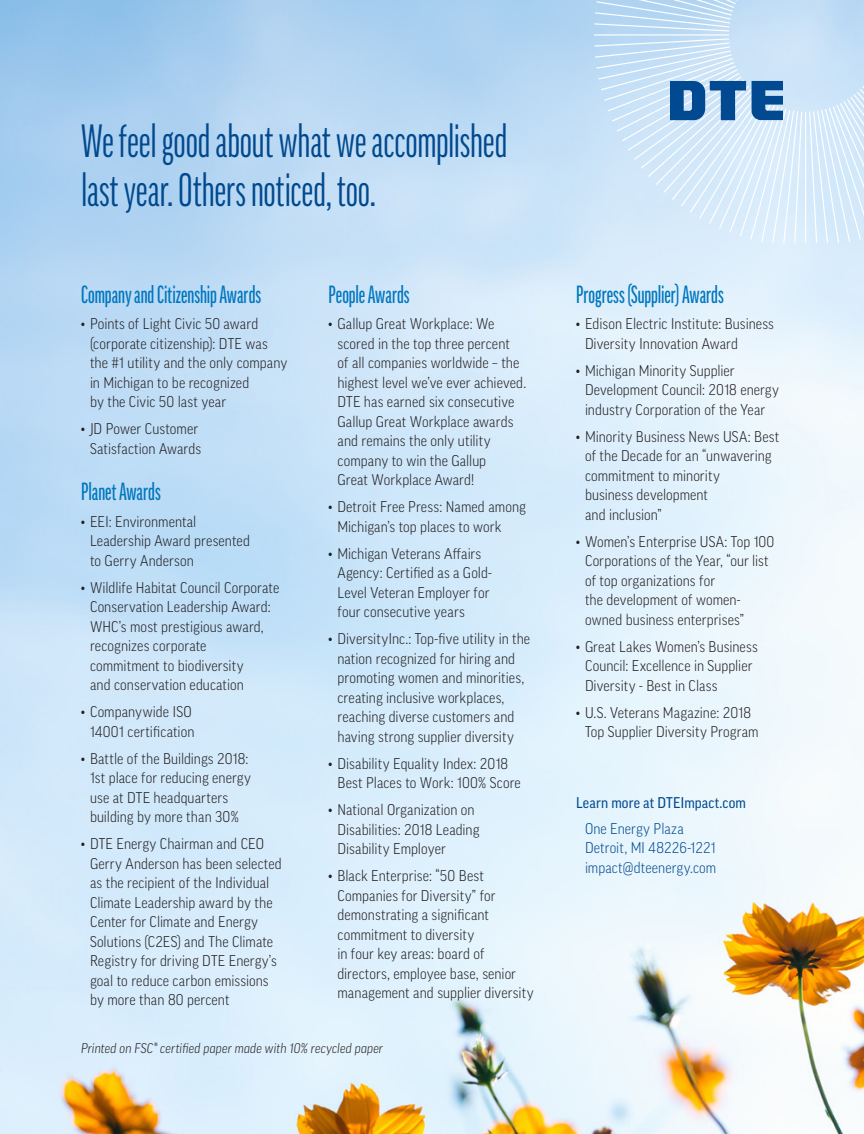
<style>
.page{position:relative;width:864px;height:1134px;background:#fff}
.page>*{position:absolute;margin:0;border:0;box-sizing:border-box;transform-origin:0 0}
.Section_Headline{font:45px/49.5px "Good Pro Comp News";color:#01498e}
.Story_Headline{font:500 24px "Good Pro Comp";color:#0076be}
.t1{font:300 15px/19.5px "Good Pro Narr";letter-spacing:.005em;color:#231f20}
.Body_Copy{font:300 15px "Good Pro Narr";letter-spacing:.005em;color:#01498e}
.Body_Copy-2{font:15px "Good Pro Narr News";letter-spacing:.01em;color:#01498e}
.t2{font:italic 300 13.5px "Good Pro Narr";letter-spacing:.005em;color:#231f20}
</style>
<div class="page">
<img style="left:0;top:0;width:864px;height:1134px">
<svg style="left:594px;top:0;width:270px;height:243px;background:#c8dff3"></svg>
<p class="Section_Headline" style="left:81px;top:116px;width:428px">We feel good about what we accomplished last year. Others noticed, too.</p>
<p class="Story_Headline" style="left:81px;top:281px;width:182px">Company and Citizenship Awards</p>
<p class="t1" style="left:90px;top:314px;width:199px;text-indent:-9px">• Points of Light Civic 50 award (corporate citizenship): DTE was the #1 utility and the only company in Michigan to be recognized<br>by the Civic 50 last year</p>
<p class="t1" style="left:81px;top:419px;width:122px;text-align:right">• JD Power Customer<br>Satisfaction Awards</p>
<p class="Story_Headline" style="left:81px;top:478px;width:81px">Planet Awards</p>
<p class="t1" style="left:90px;top:511px;width:162px;text-indent:-9px">• EEI: Environmental<br>Leadership Award presented to Gerry Anderson</p>
<p class="t1" style="left:90px;top:577px;width:191px;text-indent:-9px">• Wildlife Habitat Council Corporate<br>Conservation Leadership Award:<br>WHC’s most prestigious award, recognizes corporate commitment to biodiversity<br>and conservation education</p>
<p class="t1" style="left:81px;top:702px;width:115px;text-align:right">• Companywide ISO<br>14001 certification</p>
<p class="t1" style="left:90px;top:748px;width:163px;text-indent:-9px">• Battle of the Buildings 2018:<br>1st place for reducing energy use at DTE headquarters building by more than 30%</p>
<p class="t1" style="left:90px;top:834px;width:193px;text-indent:-9px">• DTE Energy Chairman and CEO<br>Gerry Anderson has been selected as the recipient of the Individual<br>Climate Leadership award by the<br>Center for Climate and Energy<br>Solutions (C2ES) and The Climate<br>Registry for driving DTE Energy’s goal to reduce carbon emissions by more than 80 percent</p>
<p class="t2" style="left:81px;top:1040px;width:304px">Printed on FSC® certified paper made with 10% recycled paper</p>
<p class="Story_Headline" style="left:328px;top:281px;width:83px">People Awards</p>
<p class="t1" style="left:338px;top:314px;width:190px;text-indent:-9px">• Gallup Great Workplace: We scored in the top three percent<br>of all companies worldwide – the highest level we’ve ever achieved.<br>DTE has earned six consecutive<br>Gallup Great Workplace awards and remains the only utility company to win the Gallup<br>Great Workplace Award!</p>
<p class="t1" style="left:338px;top:497px;width:190px;text-indent:-9px">• Detroit Free Press: Named among<br>Michigan’s top places to work</p>
<p class="t1" style="left:338px;top:544px;width:156px;text-indent:-9px">• Michigan Veterans Affairs<br>Agency: Certified as a Gold-<br>Level Veteran Employer for four consecutive years</p>
<p class="t1" style="left:338px;top:629px;width:194px;text-indent:-9px">• DiversityInc.: Top-five utility in the nation recognized for hiring and promoting women and minorities, creating inclusive workplaces, reaching diverse customers and having strong supplier diversity</p>
<p class="t1" style="left:338px;top:754px;width:185px;text-indent:-9px">• Disability Equality Index: 2018<br>Best Places to Work: 100% Score</p>
<p class="t1" style="left:338px;top:800px;width:144px;text-indent:-9px">• National Organization on<br>Disabilities: 2018 Leading<br>Disability Employer</p>
<p class="t1" style="left:338px;top:866px;width:198px;text-indent:-9px">• Black Enterprise: “50 Best<br>Companies for Diversity” for demonstrating a significant commitment to diversity<br>in four key areas: board of directors, employee base, senior management and supplier diversity</p>
<p class="Story_Headline" style="left:576px;top:281px;width:149px">Progress (Supplier) Awards</p>
<p class="t1" style="left:585px;top:314px;width:191px;text-indent:-9px">• Edison Electric Institute: Business<br>Diversity Innovation Award</p>
<p class="t1" style="left:585px;top:361px;width:196px;text-indent:-9px">• Michigan Minority Supplier<br>Development Council: 2018 energy industry Corporation of the Year</p>
<p class="t1" style="left:585px;top:427px;width:196px;text-indent:-9px">• Minority Business News USA: Best of the Decade for an “unwavering commitment to minority<br>business development<br>and inclusion”</p>
<p class="t1" style="left:585px;top:532px;width:191px;text-indent:-9px">• Women’s Enterprise USA: Top 100<br>Corporations of the Year, “our list of top organizations for<br>the development of women&shy;owned business enterprises”</p>
<p class="t1" style="left:585px;top:637px;width:174px;text-indent:-9px">• Great Lakes Women’s Business<br>Council: Excellence in Supplier<br>Diversity - Best in Class</p>
<p class="t1" style="left:585px;top:703px;width:175px;text-indent:-9px">• U.S. Veterans Magazine: 2018<br>Top Supplier Diversity Program</p>
<p class="Body_Copy-2" style="left:576px;top:794px;width:171px">Learn more at DTEImpact.com</p>
<p class="Body_Copy" style="left:585px;top:820px;width:100px">One Energy Plaza</p>
<p class="Body_Copy" style="left:585px;top:839px;width:132px">Detroit, MI 48226-1221</p>
<p class="Body_Copy" style="left:585px;top:859px;width:133px">impact@dteenergy.com</p>
</div>
